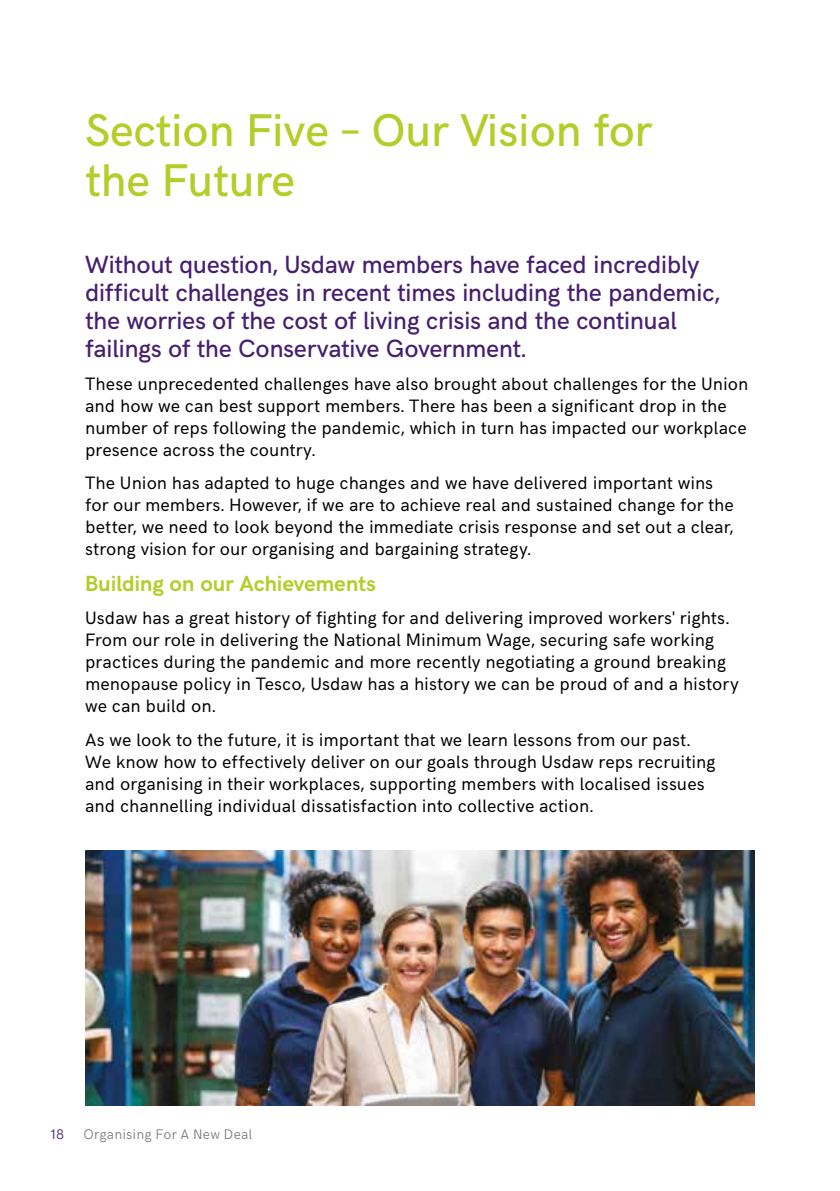
<style>
.page{position:relative;width:840px;height:1191px;background:#fff}
.page>*{position:absolute;margin:0;border:0;box-sizing:border-box;transform-origin:0 0}
.t1{font:500 46px/50px "HK Grotesk";letter-spacing:-.01em;color:#b4cd29}
.t2{font:500 25px/28px "HK Grotesk";letter-spacing:-.015em;color:#461e6e}
.t3{font:700 22px "HK Grotesk";letter-spacing:-.015em;color:#b4cd29}
.t4{font:18px/22px "HK Grotesk";letter-spacing:.005em;color:#000}
.t5{font:300 14px "HK Grotesk";letter-spacing:.015em;color:#7b7c80}
.t6{font:300 14px "HK Grotesk";color:#461e6e}
</style>
<div class="page">
<img style="left:85px;top:850px;width:669px;height:256px">
<h1 class="t1" style="left:85px;top:101px;width:568px">Section Five – Our Vision for the Future</h1>
<h2 class="t2" style="left:85px;top:248px;width:636px">Without question, Usdaw members have faced incredibly difficult challenges in recent times including the pandemic, the worries of the cost of living crisis and the continual failings of the Conservative Government.</h2>
<p class="t4" style="left:85px;top:371px;width:664px">These unprecedented challenges have also brought about challenges for the Union and how we can best support members. There has been a significant drop in the number of reps following the pandemic, which in turn has impacted our workplace presence across the country.</p>
<p class="t4" style="left:85px;top:471px;width:649px">The Union has adapted to huge changes and we have delivered important wins for our members. However, if we are to achieve real and sustained change for the better, we need to look beyond the immediate crisis response and set out a clear, strong vision for our organising and bargaining strategy.</p>
<p class="t3" style="left:85px;top:567px;width:292px">Building on our Achievements</p>
<p class="t4" style="left:85px;top:605px;width:654px">Usdaw has a great history of fighting for and delivering improved workers' rights.<br>From our role in delivering the National Minimum Wage, securing safe working practices during the pandemic and more recently negotiating a ground breaking menopause policy in Tesco, Usdaw has a history we can be proud of and a history we can build on.</p>
<p class="t4" style="left:85px;top:727px;width:631px">As we look to the future, it is important that we learn lessons from our past.<br>We know how to effectively deliver on our goals through Usdaw reps recruiting and organising in their workplaces, supporting members with localised issues and channelling individual dissatisfaction into collective action.</p>
<p class="t6" style="left:50px;top:1123px;width:15px">18</p>
<p class="t5" style="left:83px;top:1123px;width:170px">Organising For A New Deal</p>
</div>
